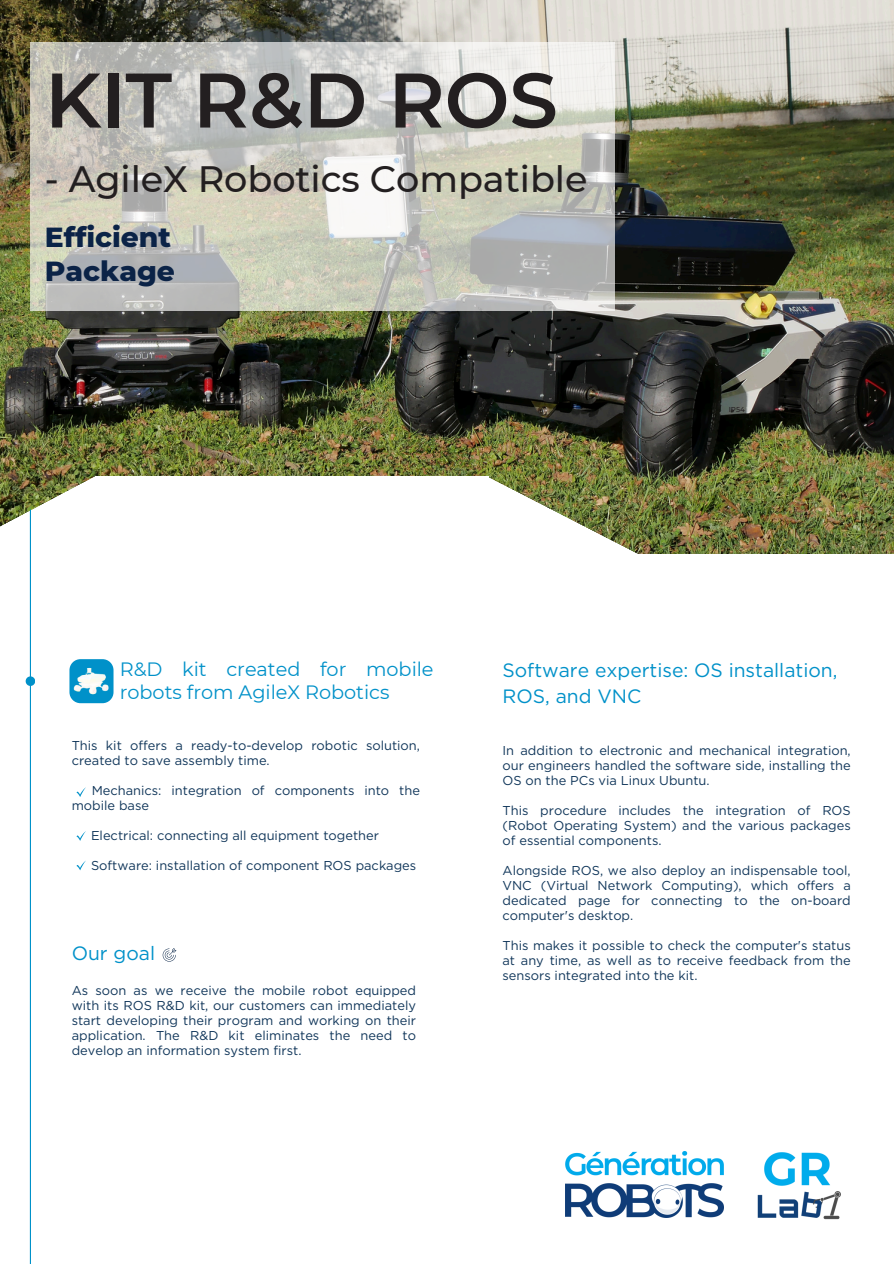
<style>
.page{position:relative;width:894px;height:1264px;background:#fff}
.page>*{position:absolute;margin:0;border:0;box-sizing:border-box;transform-origin:0 0}
.t1{font:600 77.1px "Montserrat";color:#231f20}
.t2{font:500 36.6px "Montserrat";color:#231f20}
.t3{font:800 28.2px/33.8px "Montserrat";color:#0b2347}
.t4{font:19.35px/23px "Montserrat";color:#0091c9}
.t5{font:19.35px/26.5px "Gotham";color:#0091c9}
.t6{font:19.2px "Gotham";color:#0091c9}
.t7{font:12.9px/15px "Gotham";color:#0f3559;text-align:justify}
.t8{font:500 7.2px "Montserrat";letter-spacing:-.005em;color:#231f20}
</style>
<div class="page">
<img style="left:565px;top:1151px;width:158px;height:66px">
<img style="left:757px;top:1152px;width:84px;height:68px">
<img style="left:0;top:0;width:893px;height:553px">
<svg style="left:30px;top:42px;width:584px;height:268px;background:#cacac3"></svg>
<div style="left:95px;top:476px;width:393px;height:133px;background:#fff"></div>
<svg style="left:76px;top:787px;width:10px;height:9px"></svg>
<svg style="left:76px;top:831px;width:10px;height:9px"></svg>
<svg style="left:76px;top:860px;width:10px;height:10px"></svg>
<svg style="left:163px;top:948px;width:13px;height:13px"></svg>
<hr style="left:30px;top:509px;width:1px;height:754px;background:#0091c9">
<svg style="left:0;top:476px;width:114px;height:251px"></svg>
<img style="left:488px;top:476px;width:157px;height:78px">
<h1 class="t1" style="left:45px;top:53px;width:514px">KIT R&amp;D ROS</h1>
<h1 class="t2" style="left:45px;top:156px;width:544px">- AgileX Robotics Compatible</h1>
<p class="t3" style="left:45px;top:220px;width:131px">Efficient<br>Package</p>
<p class="t8" style="left:728px;top:404px;width:18px">IP54</p>
<h2 class="t8" style="left:728px;top:446px;width:17px">SDK</h2>
<h4 class="t4" style="left:120px;top:657px;width:315px">R&amp;D kit created for mobile robots from AgileX Robotics</h4>
<p class="t7" style="left:72px;top:738px;width:349px">This kit offers a ready-to-develop robotic solution, created to save assembly time.</p>
<p class="t7" style="left:72px;top:783px;width:350px;text-indent:20px">Mechanics: integration of components into the mobile base</p>
<p class="t7" style="left:91px;top:828px;width:289px">Electrical: connecting all equipment together</p>
<h3 class="t7" style="left:91px;top:858px;width:327px">Software: installation of component ROS packages</h3>
<h4 class="t6" style="left:72px;top:941px;width:85px">Our goal</h4>
<h4 class="t7" style="left:72px;top:982px;width:346px">As soon as we receive the mobile robot equipped with its ROS R&amp;D kit, our customers can immediately start developing their program and working on their application. The R&amp;D kit eliminates the need to develop an information system first.</h4>
<h4 class="t5" style="left:502px;top:656px;width:336px">Software expertise: OS installation,<br>ROS, and VNC</h4>
<h4 class="t7" style="left:502px;top:743px;width:350px">In addition to electronic and mechanical integration, our engineers handled the software side, installing the OS on the PCs via Linux Ubuntu.</h4>
<p class="t7" style="left:502px;top:803px;width:350px">This procedure includes the integration of ROS (Robot Operating System) and the various packages of essential components.</p>
<p class="t7" style="left:502px;top:863px;width:350px">Alongside ROS, we also deploy an indispensable tool, VNC (Virtual Network Computing), which offers a dedicated page for connecting to the on-board computer's desktop.</p>
<p class="t7" style="left:502px;top:938px;width:350px">This makes it possible to check the computer's status at any time, as well as to receive feedback from the sensors integrated into the kit.</p>
</div>
